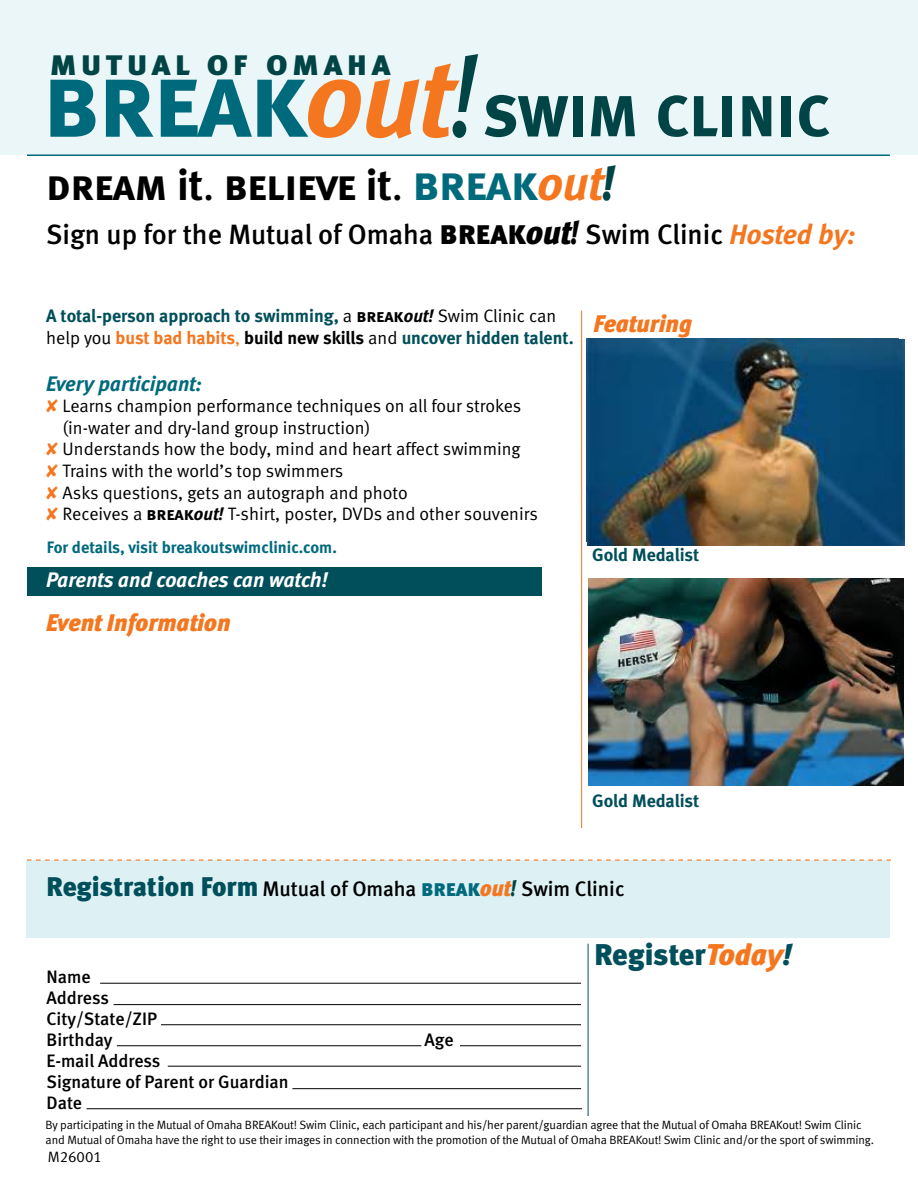
<style>
.page{position:relative;width:918px;height:1188px;background:#fff}
.page>*{position:absolute;margin:0;border:0;box-sizing:border-box;transform-origin:0 0}
.t1{font:73.2px "Meta Bold Caps";letter-spacing:-.015em;color:#004445;scale:.93 1}
.t2{font:43.05px "Meta Bold Caps";letter-spacing:-.01em;color:#000}
.t3{font:34.65px "Meta Black Caps";letter-spacing:.12em;color:#004445}
.t4{font:900 30px "Meta";letter-spacing:-.005em;color:#004f5a}
.t5{font:500 27.9px "Meta";color:#000}
.t6{font:italic 900 24px "Meta";color:#f47720}
.t7{font:500 21px "Meta";color:#000}
.t8{font:italic 700 21px "Meta";color:#fff}
.t9{font:italic 700 21px "Meta";color:#006a7d}
.t10{font:18px/21.6px "Meta Normal";color:#000}
.t11{font:700 18px/21.6px "Meta";letter-spacing:-.005em;color:#004f5a}
.t12{font:500 18px/21px "Meta";color:#000}
.t13{font:700 16.5px "Meta";color:#006a7d}
.t14{font:15px "Meta Normal LF";color:#000}
.t15{font:12px/15px "Meta Normal LF";letter-spacing:-.01em;color:#000}
.s1{font-size:104.1px;color:#006a7d}
.s2{font-family:"Meta";font-weight:700;font-style:italic;font-size:109.8px;color:#f47720}
.s3{font-family:"Meta";font-weight:500;font-style:italic;font-size:117.3px}
.s4{font-family:"Meta";font-weight:700}
.s5{font-family:"Meta Normal"}
.s6{font-size:48.45px;color:#006a7d}
.s7{font-family:"Meta";font-weight:700;font-style:italic;font-size:48.45px;color:#f47720}
.s8{font-family:"Meta";font-weight:900;font-style:italic;font-size:48.45px;color:#004445}
.s9{font-family:"Meta Black Caps";font-weight:400;font-size:33px}
.s10{font-weight:900;font-style:italic;font-size:33px}
.s11{font-weight:700;font-style:italic;color:#f47720}
.s12{font-family:"Meta Normal";font-weight:400;color:#000}
.s13{font-family:"Meta Bold Caps";font-weight:400;color:#000}
.s14{font-style:italic;color:#000}
.s15{color:#f47720}
.s16{font-family:"Meta Normal";font-weight:400;color:#f47720}
.s17{color:#000}
.s18{font-family:"Meta Bold Caps"}
.s19{font-family:"Meta";font-weight:700;font-style:italic}
.s20{font-weight:900;font-size:27px;color:#004f5a}
.s21{font-family:"Meta Black Caps";font-weight:400;font-size:22.5px;color:#006a7d}
.s22{font-weight:900;font-style:italic;font-size:22.5px;color:#f47720}
.s23{font-weight:900;font-style:italic;font-size:22.5px;color:#004445}
.s24{font-style:italic;color:#f47720}
.s25{font-style:italic}
</style>
<div class="page">
<div style="left:26px;top:861px;width:864px;height:77px;background:#ddf1f4"></div>
<div style="left:0;top:0;width:918px;height:155px;background:#eaf6f8"></div>
<div style="left:27px;top:567px;width:514px;height:28px;background:#004f5a"></div>
<hr style="left:27px;top:154px;width:863px;height:2px;background:#006a7d">
<svg style="left:27px;top:860px;width:864px;height:1px"></svg>
<hr style="left:581px;top:310px;width:1px;height:518px;background:#f47720">
<hr style="left:100px;top:983px;width:481px;height:1px;background:#000">
<hr style="left:161px;top:1024px;width:420px;height:1px;background:#000">
<hr style="left:114px;top:1004px;width:467px;height:1px;background:#000">
<hr style="left:460px;top:1045px;width:121px;height:1px;background:#000">
<hr style="left:117px;top:1045px;width:304px;height:1px;background:#000">
<hr style="left:168px;top:1066px;width:413px;height:1px;background:#000">
<hr style="left:292px;top:1088px;width:289px;height:1px;background:#000">
<hr style="left:87px;top:1108px;width:495px;height:1px;background:#000">
<hr style="left:588px;top:944px;width:1px;height:172px;background:#004f5a">
<img style="left:587px;top:339px;width:317px;height:206px">
<img style="left:589px;top:578px;width:314px;height:207px">
<h1 class="t1" style="left:42px;top:67px;width:850px"><span class="s1">break</span><span class="s2">out</span><span class="s3">!</span>swim clinic</h1>
<h3 class="t3" style="left:49px;top:42px;width:343px">mutual of omaha</h3>
<h2 class="t2" style="left:46px;top:159px;width:570px">dream <span class="s4">it</span><span class="s5">.</span> believe <span class="s4">it</span><span class="s5">.</span> <span class="s6">break</span><span class="s7">out</span><span class="s8">!</span></h2>
<h3 class="t5" style="left:46px;top:218px;width:811px">Sign up for the Mutual of Omaha <span class="s9">break</span><span class="s10">out!</span> Swim Clinic <span class="s11">Hosted by:</span></h3>
<h3 class="t11" style="left:46px;top:305px;width:529px">A total-person approach to swimming, <span class="s12">a</span> <span class="s13">break</span><span class="s14">out!</span> <span class="s12">Swim Clinic can help you</span> <span class="s15">bust bad habits</span><span class="s16">,</span> <span class="s17">build new skills</span> <span class="s12">and</span> uncover hidden talent.</h3>
<h3 class="t9" style="left:46px;top:371px;width:157px">Every participant:</h3>
<p class="t10" style="left:63px;top:395px;width:477px">Learns champion performance techniques on all four strokes (in-water and dry-land group instruction)<br>Understands how the body, mind and heart affect swimming Trains with the world’s top swimmers<br>Asks questions, gets an autograph and photo<br>Receives a <span class="s18">break</span><span class="s19">out!</span> T-shirt, poster, DVDs and other souvenirs</p>
<h3 class="t13" style="left:47px;top:537px;width:292px">For details, visit breakoutswimclinic.com.</h3>
<h3 class="t8" style="left:46px;top:567px;width:284px">Parents and coaches can watch!</h3>
<h3 class="t6" style="left:46px;top:608px;width:186px">Event Information</h3>
<h3 class="t6" style="left:594px;top:309px;width:100px">Featuring</h3>
<h3 class="t11" style="left:592px;top:544px;width:109px">Gold Medalist</h3>
<h3 class="t11" style="left:592px;top:790px;width:109px">Gold Medalist</h3>
<h3 class="t7" style="left:47px;top:876px;width:580px"><span class="s20">Registration Form</span> Mutual of Omaha <span class="s21">break</span><span class="s22">out</span><span class="s23">!</span> Swim Clinic</h3>
<h3 class="t12" style="left:47px;top:966px;width:112px">Name<br>Address<br>City/State/ZIP<br>Birthday</h3>
<h3 class="t12" style="left:47px;top:1050px;width:244px">E-mail Address<br>Signature of Parent or Guardian<br>Date</h3>
<h3 class="t12" style="left:425px;top:1029px;width:31px">Age</h3>
<h3 class="t4" style="left:594px;top:937px;width:200px">Register<span class="s24">Today</span><span class="s25">!</span></h3>
<p class="t15" style="left:46px;top:1117px;width:830px">By participating in the Mutual of Omaha BREAKout! Swim Clinic, each participant and his/her parent/guardian agree that the Mutual of Omaha BREAKout! Swim Clinic and Mutual of Omaha have the right to use their images in connection with the promotion of the Mutual of Omaha BREAKout! Swim Clinic and/or the sport of swimming.</p>
<p class="t14" style="left:48px;top:1148px;width:55px">M26001</p>
</div>
